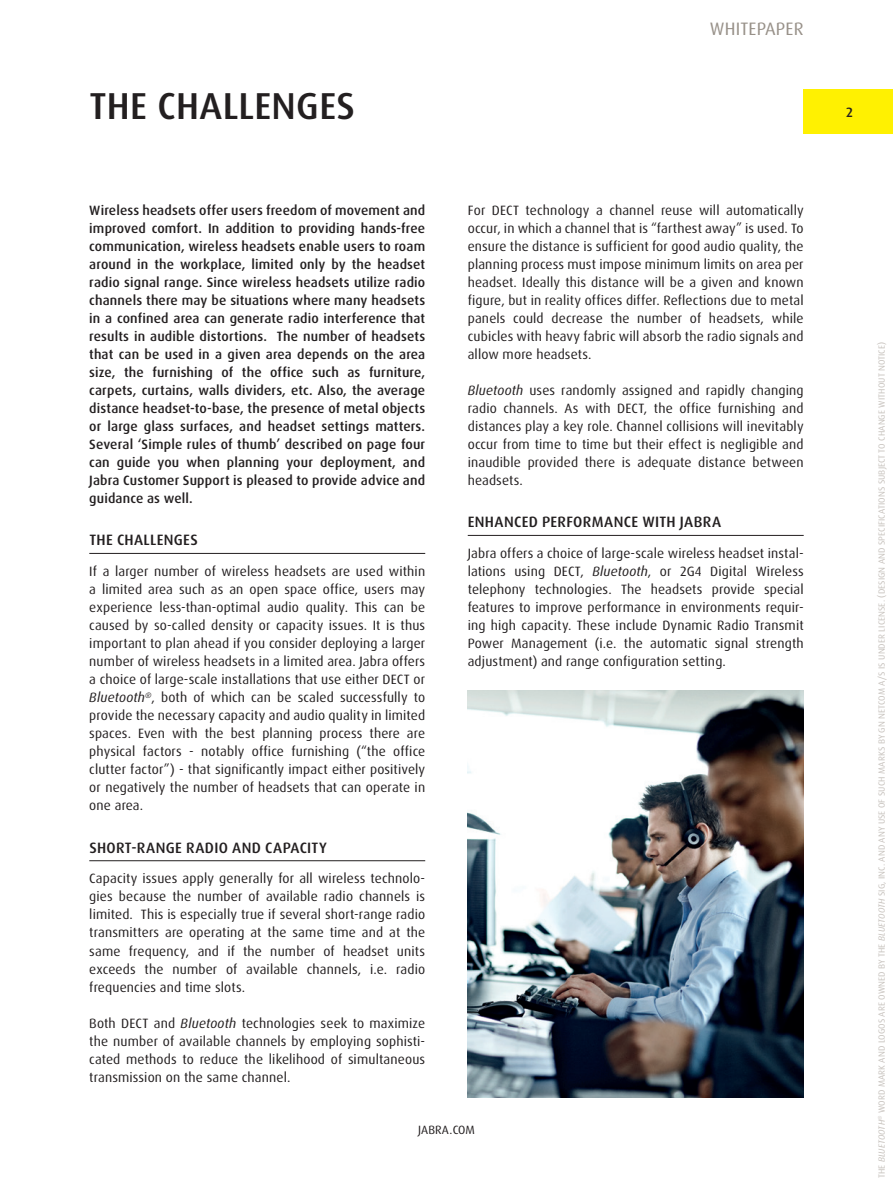
<style>
.page{position:relative;width:893px;height:1187px;background:#fff}
.page>*{position:absolute;margin:0;border:0;box-sizing:border-box;transform-origin:0 0}
.t1{font:500 37.5px "Dax Pro";letter-spacing:.005em;color:#231f20}
.t2{font:18px "Dax Pro";letter-spacing:.01em;color:#989189}
.t3{font:500 15px "Dax Pro";letter-spacing:.02em;color:#231f20}
.t4{font:13.5px/18px "Dax Pro";letter-spacing:.01em;color:#231f20;text-align:justify}
.t5{font:500 13.5px/18px "Dax Pro";letter-spacing:.01em;color:#231f20;text-align:justify}
.t6{font:12px "Dax Pro";letter-spacing:.01em;color:#231f20}
.t7{font:9px "Dax Pro";letter-spacing:.01em;color:#c7c2bd}
.s1{font-style:italic}
</style>
<div class="page">
<hr style="left:89px;top:553px;width:336px;height:1px;background:#231f20">
<hr style="left:89px;top:860px;width:336px;height:1px;background:#231f20">
<hr style="left:468px;top:535px;width:336px;height:1px;background:#231f20">
<div style="left:804px;top:89px;width:89px;height:45px;background:#fff101"></div>
<img style="left:468px;top:690px;width:336px;height:407px">
<h1 class="t1" style="left:89px;top:82px;width:267px">THE CHALLENGES</h1>
<p class="t5" style="left:89px;top:201px;width:337px">Wireless headsets offer users freedom of movement and improved comfort. In addition to providing hands-free communication, wireless headsets enable users to roam around in the workplace, limited only by the headset radio signal range. Since wireless headsets utilize radio channels there may be situations where many headsets in a confined area can generate radio interference that results in audible distortions. The number of headsets that can be used in a given area depends on the area size, the furnishing of the office such as furniture, carpets, curtains, walls dividers, etc. Also, the average distance headset-to-base, the presence of metal objects or large glass surfaces, and headset settings matters.<br>Several ‘Simple rules of thumb’ described on page four can guide you when planning your deployment, and Jabra Customer Support is pleased to provide advice and guidance as well.</p>
<p class="t3" style="left:89px;top:530px;width:110px">THE CHALLENGES</p>
<p class="t4" style="left:89px;top:562px;width:337px">If a larger number of wireless headsets are used within a limited area such as an open space office, users may experience less-than-optimal audio quality. This can be caused by so-called density or capacity issues. It is thus important to plan ahead if you consider deploying a larger number of wireless headsets in a limited area. Jabra offers a choice of large-scale installations that use either DECT or <span class="s1">Bluetooth</span><sup>®</sup>, both of which can be scaled successfully to provide the necessary capacity and audio quality in limited spaces. Even with the best planning process there are physical factors - notably office furnishing (“the office clutter factor”) - that significantly impact either positively or negatively the number of headsets that can operate in one area.</p>
<p class="t3" style="left:89px;top:837px;width:239px">SHORT-RANGE RADIO AND CAPACITY</p>
<p class="t4" style="left:89px;top:869px;width:337px">Capacity issues apply generally for all wireless technolo&shy;gies because the number of available radio channels is limited. This is especially true if several short-range radio transmitters are operating at the same time and at the same frequency, and if the number of headset units exceeds the number of available channels, i.e. radio frequencies and time slots.</p>
<p class="t4" style="left:89px;top:1013px;width:337px">Both DECT and <span class="s1">Bluetooth</span> technologies seek to maximize the number of available channels by employing sophisti&shy;cated methods to reduce the likelihood of simultaneous transmission on the same channel.</p>
<h2 class="t2" style="left:710px;top:18px;width:95px">WHITEPAPER</h2>
<p class="t4" style="left:468px;top:201px;width:337px">For DECT technology a channel reuse will automatically occur, in which a channel that is “farthest away” is used. To ensure the distance is sufficient for good audio quality, the planning process must impose minimum limits on area per headset. Ideally this distance will be a given and known figure, but in reality offices differ. Reflections due to metal panels could decrease the number of headsets, while cubicles with heavy fabric will absorb the radio signals and allow more headsets.</p>
<p class="t4" style="left:468px;top:381px;width:337px"><span class="s1">Bluetooth</span> uses randomly assigned and rapidly changing radio channels. As with DECT, the office furnishing and distances play a key role. Channel collisions will inevitably occur from time to time but their effect is negligible and inaudible provided there is adequate distance between headsets.</p>
<p class="t3" style="left:468px;top:512px;width:255px">ENHANCED PERFORMANCE WITH JABRA</p>
<p class="t4" style="left:468px;top:544px;width:337px">Jabra offers a choice of large-scale wireless headset instal&shy;lations using DECT, <span class="s1">Bluetooth</span>, or 2G4 Digital Wireless telephony technologies. The headsets provide special features to improve performance in environments requir&shy;ing high capacity. These include Dynamic Radio Transmit Power Management (i.e. the automatic signal strength adjustment) and range configuration setting.</p>
<p class="t6" style="left:418px;top:1122px;width:58px">JABRA.COM</p>
<p class="t5" style="left:846px;top:103px;width:8px">2</p>
<p class="t7" style="left:876px;top:1178px;width:837px;rotate:-90deg">THE <span class="s1">BLUETOOTH</span><sup>®</sup> WORD MARK AND LOGOS ARE OWNED BY THE <span class="s1">BLUETOOTH</span> SIG, INC. AND ANY USE OF SUCH MARKS BY GN NETCOM A/S IS UNDER LICENSE. (DESIGN AND SPECIFICATIONS SUBJECT TO CHANGE WITHOUT NOTICE)</p>
</div>
